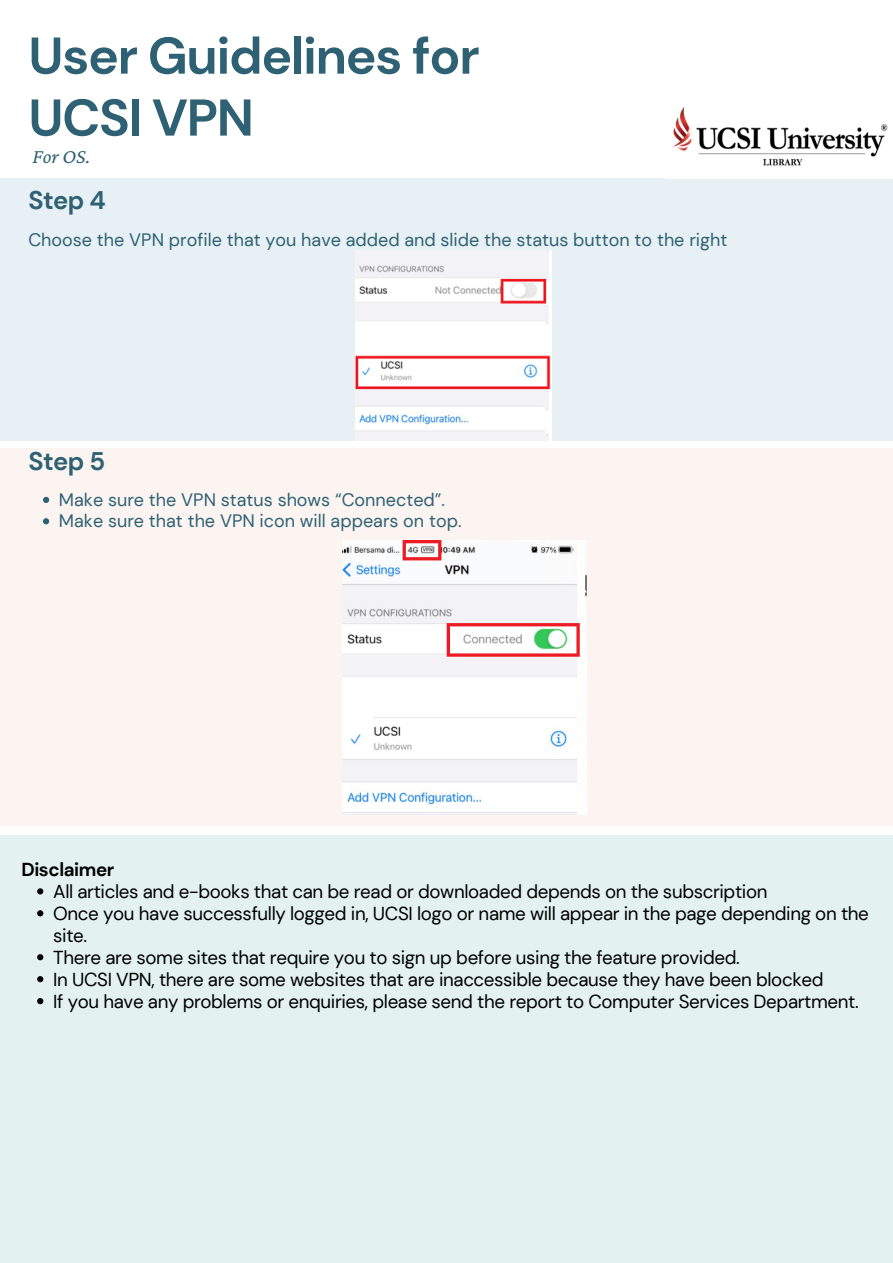
<style>
.page{position:relative;width:893px;height:1263px;background:#fff}
.page>*{position:absolute;margin:0;border:0;box-sizing:border-box;transform-origin:0 0}
.t1{font:700 51.6px/61.9px "DM Sans";letter-spacing:-.025em;color:#2e6173}
.t2{font:700 25.5px "DM Sans";letter-spacing:-.02em;color:#2e6173}
.t3{font:italic 20.48px "Crimson Pro";color:#2e6173}
.t4{font:18.75px/22px "DM Sans";letter-spacing:-.02em;color:#000}
.t5{font:700 18.75px "DM Sans";letter-spacing:-.02em;color:#000}
.t6{font:18px "DM Sans";color:#2e6173}
</style>
<div class="page">
<div style="left:0;top:178px;width:893px;height:263px;background:#e7f0f4"></div>
<div style="left:0;top:448px;width:893px;height:378px;background:#fcf4f1"></div>
<div style="left:0;top:835px;width:893px;height:428px;background:#e3f2f1"></div>
<img style="left:673px;top:107px;width:215px;height:59px">
<img style="left:355px;top:250px;width:197px;height:190px">
<img style="left:342px;top:540px;width:244px;height:274px">
<svg style="left:43px;top:497px;width:6px;height:6px"></svg>
<svg style="left:43px;top:518px;width:6px;height:6px"></svg>
<svg style="left:37px;top:888px;width:6px;height:6px"></svg>
<svg style="left:37px;top:910px;width:6px;height:6px"></svg>
<svg style="left:37px;top:954px;width:6px;height:6px"></svg>
<svg style="left:37px;top:976px;width:6px;height:6px"></svg>
<svg style="left:37px;top:998px;width:6px;height:6px"></svg>
<p class="t1" style="left:28px;top:25px;width:453px">User Guidelines for<br>UCSI VPN</p>
<p class="t3" style="left:33px;top:144px;width:59px">For OS.</p>
<p class="t2" style="left:28px;top:184px;width:79px">Step 4</p>
<p class="t6" style="left:28px;top:228px;width:700px">Choose the VPN profile that you have added and slide the status button to the right</p>
<p class="t2" style="left:28px;top:444px;width:79px">Step 5</p>
<p class="t6" style="left:59px;top:488px;width:388px">Make sure the VPN status shows “Connected”.</p>
<p class="t6" style="left:59px;top:509px;width:404px">Make sure that the VPN icon will appears on top.</p>
<p class="t5" style="left:21px;top:857px;width:94px">Disclaimer</p>
<p class="t4" style="left:53px;top:880px;width:715px">All articles and e-books that can be read or downloaded depends on the subscription</p>
<p class="t4" style="left:53px;top:902px;width:817px">Once you have successfully logged in, UCSI logo or name will appear in the page depending on the site.</p>
<p class="t4" style="left:53px;top:946px;width:688px">There are some sites that require you to sign up before using the feature provided.</p>
<p class="t4" style="left:53px;top:968px;width:771px">In UCSI VPN, there are some websites that are inaccessible because they have been blocked</p>
<p class="t4" style="left:53px;top:990px;width:807px">If you have any problems or enquiries, please send the report to Computer Services Department.</p>
</div>
